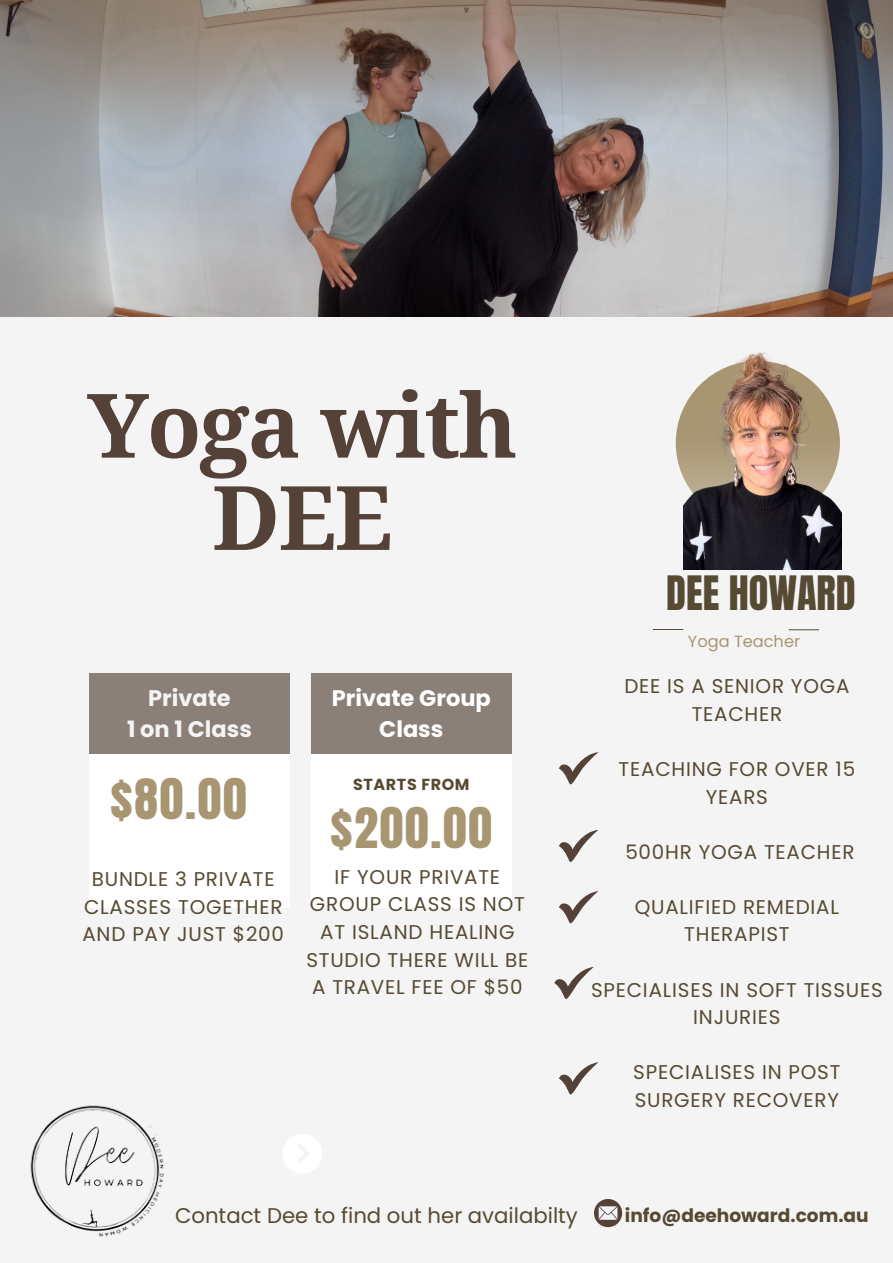
<style>
.page{position:relative;width:893px;height:1263px;background:#f4f4f4}
.page>*{position:absolute;margin:0;border:0;box-sizing:border-box;transform-origin:0 0}
.t1{font:700 88.95px/92.2px "Noto Serif Ethiopic";letter-spacing:-.02em;color:#544137;text-align:center}
.t2{font:47.62px "Anton";letter-spacing:.04em;color:#a89672}
.t3{font:40.28px "Anton";color:#564a33}
.t4{font:700 22.5px/31.5px "Poppins";color:#fff;text-align:center}
.t5{font:700 22.5px/31.5px "Poppins";color:#f4f4f4;text-align:center}
.t6{font:21.23px "Poppins";color:#564a33}
.t7{font:19.88px/27.6px "Poppins";letter-spacing:.04em;color:#564a33;text-align:center}
.t8{font:700 18.52px "Poppins";color:#564a33}
.t9{font:16.2px "Poppins";color:#a89672}
.t10{font:700 15.98px "Poppins";letter-spacing:.04em;color:#564a33}
</style>
<div class="page">
<img style="left:0;top:0;width:893px;height:317px">
<svg style="left:283px;top:1134px;width:39px;height:39px"></svg>
<div style="left:89px;top:746px;width:201px;height:161px;background:#fff"></div>
<div style="left:89px;top:673px;width:201px;height:81px;background:#8b8077"></div>
<div style="left:311px;top:746px;width:200px;height:161px;background:#fff"></div>
<div style="left:311px;top:673px;width:200px;height:81px;background:#8b8077"></div>
<hr style="left:653px;top:629px;width:30px;height:1px;background:#564a33">
<hr style="left:788px;top:629px;width:31px;height:1px;background:#564a33">
<img style="left:683px;top:352px;width:158px;height:217px">
<img style="left:30px;top:1105px;width:134px;height:132px">
<svg style="left:559px;top:752px;width:39px;height:33px"></svg>
<svg style="left:559px;top:1062px;width:39px;height:33px"></svg>
<svg style="left:554px;top:967px;width:40px;height:32px"></svg>
<svg style="left:559px;top:830px;width:39px;height:32px"></svg>
<svg style="left:559px;top:891px;width:39px;height:33px"></svg>
<svg style="left:594px;top:1199px;width:28px;height:28px"></svg>
<h6 class="t1" style="left:87px;top:377px;width:432px">Yoga with<br>DEE</h6>
<p class="t3" style="left:666px;top:564px;width:191px">DEE HOWARD</p>
<h6 class="t9" style="left:688px;top:629px;width:114px">Yoga Teacher</h6>
<h1 class="t5" style="left:127px;top:682px;width:126px">Private<br>1 on 1 Class</h1>
<p class="t4" style="left:332px;top:682px;width:160px">Private Group<br>Class</p>
<p class="t7" style="left:624px;top:672px;width:227px">DEE IS A SENIOR YOGA<br>TEACHER</p>
<h4 class="t7" style="left:618px;top:755px;width:238px">TEACHING FOR OVER 15<br>YEARS</h4>
<h2 class="t2" style="left:111px;top:765px;width:138px">$80.00</h2>
<h2 class="t10" style="left:353px;top:773px;width:118px">STARTS FROM</h2>
<p class="t2" style="left:330px;top:794px;width:163px">$200.00</p>
<h4 class="t7" style="left:625px;top:838px;width:231px">500HR YOGA TEACHER</h4>
<p class="t7" style="left:82px;top:865px;width:203px">BUNDLE 3 PRIVATE<br>CLASSES TOGETHER<br>AND PAY JUST $200</p>
<h6 class="t7" style="left:306px;top:863px;width:224px">IF YOUR PRIVATE<br>GROUP CLASS IS NOT<br>AT ISLAND HEALING<br>STUDIO THERE WILL BE<br>A TRAVEL FEE OF $50</h6>
<h6 class="t7" style="left:635px;top:893px;width:206px">QUALIFIED REMEDIAL<br>THERAPIST</h6>
<h6 class="t7" style="left:591px;top:976px;width:293px">SPECIALISES IN SOFT TISSUES<br>INJURIES</h6>
<h6 class="t7" style="left:633px;top:1058px;width:209px;text-align:left">SPECIALISES IN POST<br>SURGERY RECOVERY</h6>
<h6 class="t6" style="left:175px;top:1200px;width:404px">Contact Dee to find out her availabilty</h6>
<h6 class="t8" style="left:625px;top:1203px;width:245px">info@deehoward.com.au</h6>
</div>
